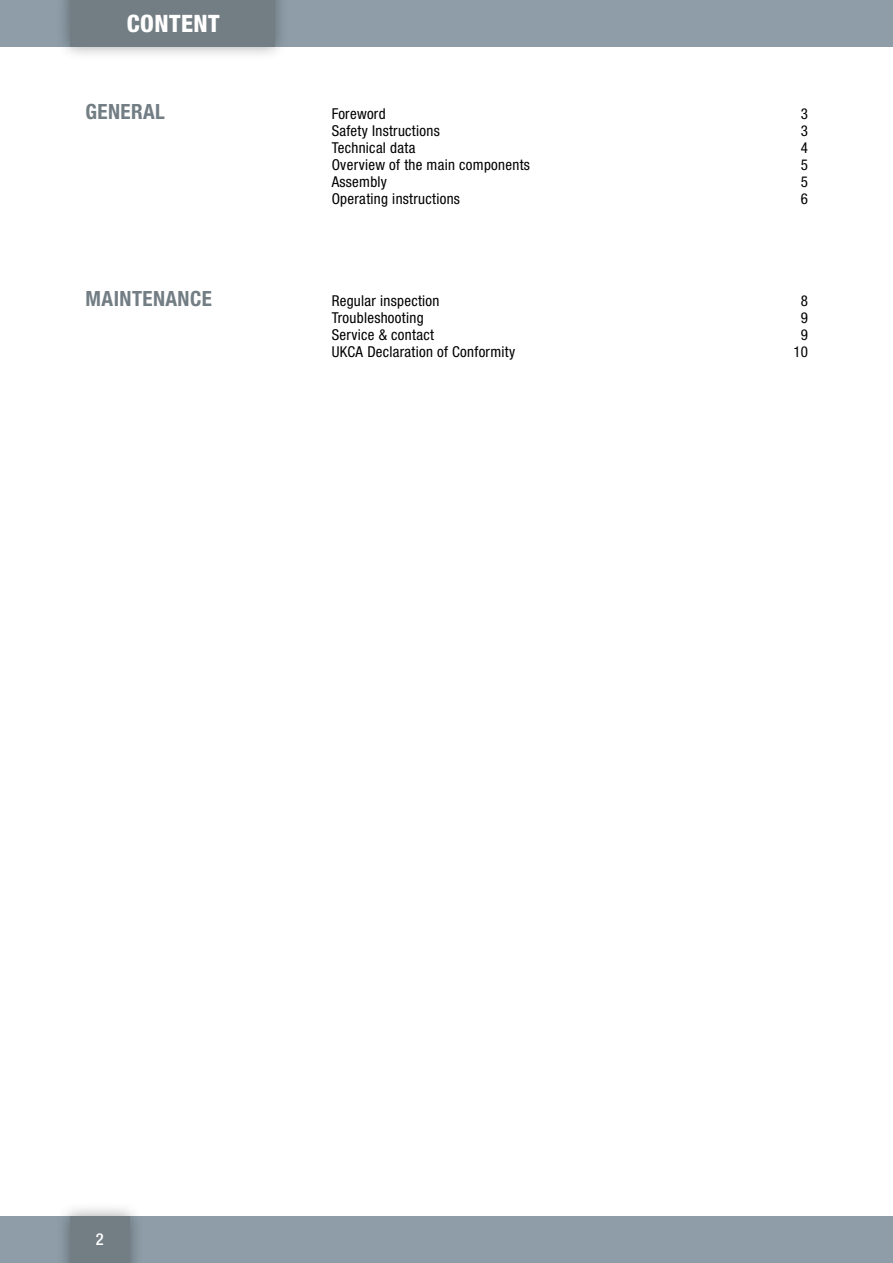
<style>
.page{position:relative;width:893px;height:1263px;background:#fff}
.page>*{position:absolute;margin:0;border:0;box-sizing:border-box;transform-origin:0 0}
.t1{font:800 condensed 24px "Helvetica Neue LT Pro";letter-spacing:.02em;color:#fff}
.t2{font:700 condensed 21px "Helvetica Neue LT Pro";letter-spacing:.02em;color:#727d84}
.t3{font:500 condensed 16.5px "Helvetica Neue LT Pro";color:#fff}
.t4{font:condensed 15px "Helvetica Neue LT Pro";letter-spacing:.02em;color:#000}
</style>
<div class="page">
<div style="left:0;top:1216px;width:893px;height:47px;background:#8e9da7"></div>
<div style="left:0;top:0;width:893px;height:47px;background:#8e9da7"></div>
<div style="left:56px;top:0;width:233px;height:61px;background:#000;opacity:.35"></div>
<div style="left:70px;top:0;width:204px;height:47px;background:#727d84"></div>
<div style="left:56px;top:1202px;width:88px;height:61px;background:#000;opacity:.35"></div>
<div style="left:70px;top:1216px;width:60px;height:47px;background:#727d84"></div>
<h1 class="t1" style="left:127px;top:9px;width:95px">CONTENT</h1>
<h2 class="t2" style="left:85px;top:99px;width:81px">GENERAL</h2>
<h2 class="t2" style="left:86px;top:286px;width:128px">MAINTENANCE</h2>
<p class="t4" style="left:332px;top:105px;width:55px">Foreword</p>
<p class="t4" style="left:801px;top:105px;width:9px">3</p>
<p class="t4" style="left:332px;top:122px;width:110px">Safety Instructions</p>
<p class="t4" style="left:801px;top:122px;width:9px">3</p>
<p class="t4" style="left:332px;top:139px;width:85px">Technical data</p>
<p class="t4" style="left:801px;top:139px;width:9px">4</p>
<p class="t4" style="left:332px;top:156px;width:200px">Overview of the main components</p>
<p class="t4" style="left:801px;top:156px;width:9px">5</p>
<p class="t4" style="left:332px;top:173px;width:57px">Assembly</p>
<p class="t4" style="left:801px;top:173px;width:9px">5</p>
<p class="t4" style="left:332px;top:190px;width:130px">Operating instructions</p>
<p class="t4" style="left:801px;top:190px;width:9px">6</p>
<p class="t4" style="left:332px;top:292px;width:109px">Regular inspection</p>
<p class="t4" style="left:801px;top:292px;width:9px">8</p>
<p class="t4" style="left:332px;top:309px;width:93px">Troubleshooting</p>
<p class="t4" style="left:801px;top:309px;width:9px">9</p>
<p class="t4" style="left:332px;top:326px;width:104px">Service &amp; contact</p>
<p class="t4" style="left:801px;top:326px;width:9px">9</p>
<p class="t4" style="left:332px;top:343px;width:185px">UKCA Declaration of Conformity</p>
<p class="t4" style="left:793px;top:343px;width:16px">10</p>
<p class="t3" style="left:96px;top:1229px;width:9px">2</p>
</div>
